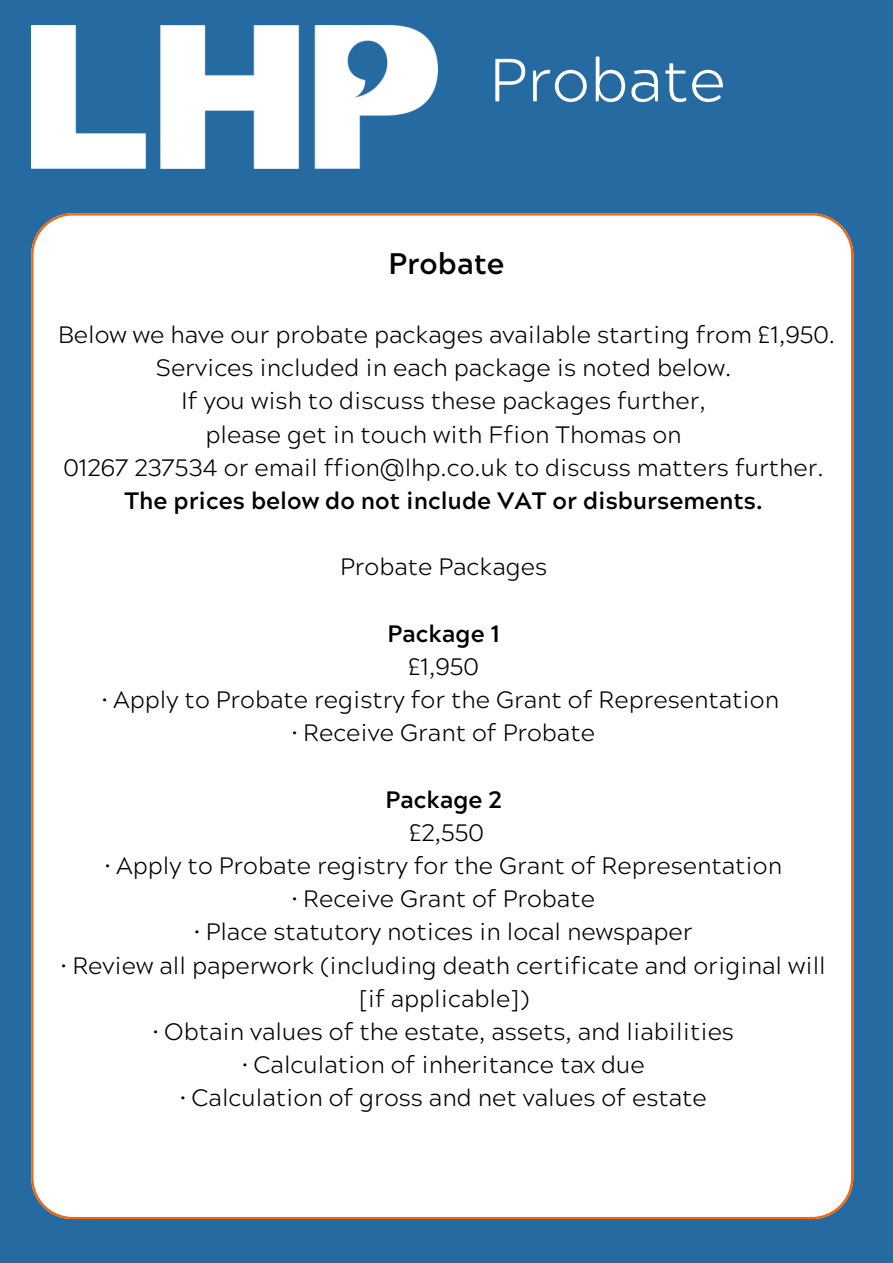
<style>
.page{position:relative;width:893px;height:1263px;background:#256ba2}
.page>*{position:absolute;margin:0;border:0;box-sizing:border-box;transform-origin:0 0}
.t1{font:300 60.75px "Acherus Grotesque";color:#fff}
.t2{font:700 29.7px "Acherus Grotesque";color:#000}
.t3{font:300 23.7px "Acherus Grotesque";color:#000}
.t4{font:700 23.7px "Acherus Grotesque";color:#000}
</style>
<div class="page">
<div style="left:31px;top:213px;width:822px;height:1006px;background:#fff"></div>
<img style="left:31px;top:25px;width:406px;height:144px">
<p class="t1" style="left:489px;top:56px;width:238px">Probate</p>
<p class="t2" style="left:389px;top:252px;width:117px">Probate</p>
<p class="t3" style="left:58px;top:325px;width:778px">Below we have our probate packages available starting from £1,950.</p>
<p class="t3" style="left:156px;top:358px;width:577px">Services included in each package is noted below.</p>
<p class="t3" style="left:181px;top:392px;width:526px">If you wish to discuss these packages further,</p>
<p class="t3" style="left:206px;top:425px;width:477px">please get in touch with Ffion Thomas on</p>
<p class="t3" style="left:63px;top:458px;width:762px">01267 237534 or email ffion@lhp.co.uk to discuss matters further.</p>
<p class="t4" style="left:125px;top:491px;width:639px">The prices below do not include VAT or disbursements.</p>
<p class="t3" style="left:340px;top:558px;width:208px">Probate Packages</p>
<p class="t4" style="left:387px;top:624px;width:114px">Package 1</p>
<p class="t3" style="left:408px;top:657px;width:72px">£1,950</p>
<p class="t3" style="left:102px;top:690px;width:678px">• Apply to Probate registry for the Grant of Representation</p>
<p class="t3" style="left:292px;top:723px;width:304px">• Receive Grant of Probate</p>
<p class="t4" style="left:385px;top:790px;width:118px">Package 2</p>
<p class="t3" style="left:409px;top:823px;width:76px">£2,550</p>
<p class="t3" style="left:105px;top:856px;width:678px">• Apply to Probate registry for the Grant of Representation</p>
<p class="t3" style="left:292px;top:889px;width:304px">• Receive Grant of Probate</p>
<p class="t3" style="left:194px;top:923px;width:499px">• Place statutory notices in local newspaper</p>
<p class="t3" style="left:61px;top:956px;width:766px">• Review all paperwork (including death certificate and original will</p>
<p class="t3" style="left:359px;top:989px;width:171px">[if applicable])</p>
<p class="t3" style="left:153px;top:1022px;width:582px">• Obtain values of the estate, assets, and liabilities</p>
<p class="t3" style="left:242px;top:1055px;width:404px">• Calculation of inheritance tax due</p>
<p class="t3" style="left:180px;top:1089px;width:528px">• Calculation of gross and net values of estate</p>
</div>
